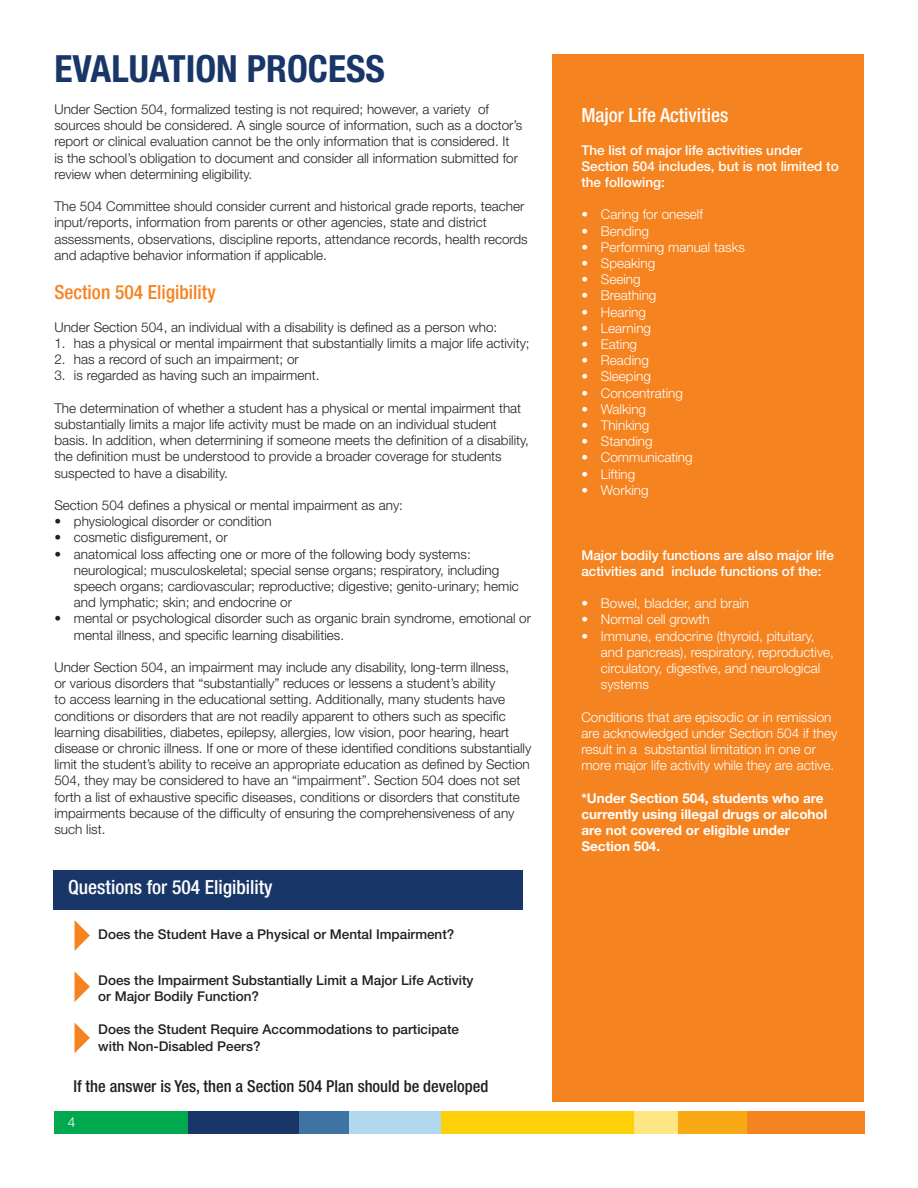
<style>
.page{position:relative;width:918px;height:1188px;background:#fff}
.page>*{position:absolute;margin:0;border:0;box-sizing:border-box;transform-origin:0 0}
.t1{font:700 condensed 37.5px "Helvetica Neue";color:#183667}
.t2{font:500 condensed 19.5px "Helvetica Neue";color:#fff}
.t3{font:500 condensed 19.5px "Helvetica Neue";color:#f58320}
.t4{font:500 condensed 16.5px "Helvetica Neue";color:#231f20}
.t5{font:300 13.8px "Helvetica Neue";color:#fff}
.t6{font:300 13.5px/16.2px "Helvetica Neue";color:#231f20}
.t7{font:300 13.5px/16.2px "Helvetica Neue";color:#fff}
.t8{font:500 13.5px/16.2px "Helvetica Neue";color:#231f20}
.t9{font:500 13.5px/16.2px "Helvetica Neue";color:#fff}
.t10{font:700 13.5px/16.2px "Helvetica Neue";color:#fff}
.s1{font-family:"Helvetica Neue LT Pro"}
</style>
<div class="page">
<div style="left:54px;top:1112px;width:160px;height:22px;background:#00a84e"></div>
<div style="left:189px;top:1112px;width:160px;height:22px;background:#183667"></div>
<div style="left:678px;top:1112px;width:187px;height:22px;background:#f58320"></div>
<svg style="left:299px;top:1112px;width:143px;height:22px;background:#89b4d3"></svg>
<div style="left:442px;top:1112px;width:192px;height:22px;background:#fdd008"></div>
<svg style="left:634px;top:1112px;width:112px;height:22px;background:#fac13f"></svg>
<div style="left:552px;top:54px;width:312px;height:1048px;background:#f58320"></div>
<div style="left:53px;top:870px;width:469px;height:39px;background:#183667"></div>
<svg style="left:75px;top:920px;width:15px;height:31px"></svg>
<svg style="left:75px;top:972px;width:15px;height:30px"></svg>
<svg style="left:75px;top:1023px;width:15px;height:30px"></svg>
<h1 class="t1" style="left:54px;top:46px;width:332px">EVALUATION PROCESS</h1>
<p class="t6" style="left:54px;top:101px;width:469px">Under Section 504, formalized testing is not required; however, a variety of sources should be considered. A single source of information, such as a doctor’s report or clinical evaluation cannot be the only information that is considered. It<br>is the school’s obligation to document and consider all information submitted for review when determining eligibility.</p>
<p class="t6" style="left:54px;top:198px;width:475px">The 504 Committee should consider current and historical grade reports, teacher input/reports, information from parents or other agencies, state and district assessments, observations, discipline reports, attendance records, health records and adaptive behavior information if applicable.</p>
<h2 class="t3" style="left:54px;top:281px;width:163px">Section 504 Eligibility</h2>
<p class="t6" style="left:54px;top:319px;width:444px">Under Section 504, an individual with a disability is defined as a person who:</p>
<p class="t6" style="left:54px;top:335px;width:477px"><span class="s1">1.</span> has a physical or mental impairment that substantially limits a major life activity;</p>
<p class="t6" style="left:54px;top:351px;width:246px"><span class="s1">2.</span> has a record of such an impairment; or</p>
<p class="t6" style="left:54px;top:367px;width:267px"><span class="s1">3.</span> is regarded as having such an impairment.</p>
<p class="t6" style="left:54px;top:400px;width:476px">The determination of whether a student has a physical or mental impairment that substantially limits a major life activity must be made on an individual student basis. In addition, when determining if someone meets the definition of a disability, the definition must be understood to provide a broader coverage for students suspected to have a disability.</p>
<p class="t6" style="left:54px;top:497px;width:350px">Section 504 defines a physical or mental impairment as any:</p>
<p class="t6" style="left:54px;top:513px;width:219px"><span class="s1">•</span> physiological disorder or condition</p>
<p class="t6" style="left:54px;top:529px;width:175px"><span class="s1">•</span> cosmetic disfigurement, or</p>
<p class="t6" style="left:74px;top:545px;width:446px;text-indent:-19px"><span class="s1">•</span> anatomical loss affecting one or more of the following body systems: neurological; musculoskeletal; special sense organs; respiratory, including speech organs; cardiovascular; reproductive; digestive; genito-urinary; hemic and lymphatic; skin; and endocrine or</p>
<p class="t6" style="left:74px;top:610px;width:459px;text-indent:-19px"><span class="s1">•</span> mental or psychological disorder such as organic brain syndrome, emotional or mental illness, and specific learning disabilities.</p>
<p class="t6" style="left:54px;top:659px;width:478px">Under Section 504, an impairment may include any disability, long-term illness,<br>or various disorders that “substantially” reduces or lessens a student’s ability<br>to access learning in the educational setting. Additionally, many students have conditions or disorders that are not readily apparent to others such as specific learning disabilities, diabetes, epilepsy, allergies, low vision, poor hearing, heart disease or chronic illness. If one or more of these identified conditions substantially limit the student’s ability to receive an appropriate education as defined by Section 504, they may be considered to have an “impairment”. Section 504 does not set forth a list of exhaustive specific diseases, conditions or disorders that constitute impairments because of the difficulty of ensuring the comprehensiveness of any such list.</p>
<h2 class="t2" style="left:68px;top:876px;width:206px">Questions for 504 Eligibility</h2>
<p class="t8" style="left:98px;top:926px;width:358px">Does the Student Have a Physical or Mental Impairment?</p>
<p class="t8" style="left:98px;top:972px;width:377px">Does the Impairment Substantially Limit a Major Life Activity or Major Bodily Function?</p>
<p class="t8" style="left:98px;top:1021px;width:362px">Does the Student Require Accommodations to participate with Non-Disabled Peers?</p>
<p class="t4" style="left:73px;top:1076px;width:416px">If the answer is Yes, then a Section 504 Plan should be developed</p>
<p class="t5" style="left:68px;top:1114px;width:9px">4</p>
<h2 class="t2" style="left:581px;top:104px;width:148px">Major Life Activities</h2>
<p class="t9" style="left:581px;top:142px;width:259px">The list of major life activities under<br>Section 504 includes, but is not limited to the following:</p>
<p class="t7" style="left:581px;top:206px;width:123px"><span class="s1">•</span> Caring for oneself</p>
<p class="t7" style="left:581px;top:222px;width:69px"><span class="s1">•</span> Bending</p>
<p class="t7" style="left:581px;top:239px;width:165px"><span class="s1">•</span> Performing manual tasks</p>
<p class="t7" style="left:581px;top:255px;width:75px"><span class="s1">•</span> Speaking</p>
<p class="t7" style="left:581px;top:271px;width:61px"><span class="s1">•</span> Seeing</p>
<p class="t7" style="left:581px;top:287px;width:77px"><span class="s1">•</span> Breathing</p>
<p class="t7" style="left:581px;top:303px;width:66px"><span class="s1">•</span> Hearing</p>
<p class="t7" style="left:581px;top:320px;width:71px"><span class="s1">•</span> Learning</p>
<p class="t7" style="left:581px;top:336px;width:57px"><span class="s1">•</span> Eating</p>
<p class="t7" style="left:581px;top:352px;width:69px"><span class="s1">•</span> Reading</p>
<p class="t7" style="left:581px;top:368px;width:71px"><span class="s1">•</span> Sleeping</p>
<p class="t7" style="left:581px;top:384px;width:103px"><span class="s1">•</span> Concentrating</p>
<p class="t7" style="left:581px;top:401px;width:66px"><span class="s1">•</span> Walking</p>
<p class="t7" style="left:581px;top:417px;width:69px"><span class="s1">•</span> Thinking</p>
<p class="t7" style="left:581px;top:433px;width:73px"><span class="s1">•</span> Standing</p>
<p class="t7" style="left:581px;top:449px;width:113px"><span class="s1">•</span> Communicating</p>
<p class="t7" style="left:581px;top:465px;width:55px"><span class="s1">•</span> Lifting</p>
<p class="t7" style="left:581px;top:482px;width:69px"><span class="s1">•</span> Working</p>
<p class="t9" style="left:581px;top:547px;width:254px">Major bodily functions are also major life activities and include functions of the:</p>
<p class="t7" style="left:581px;top:595px;width:169px"><span class="s1">•</span> Bowel, bladder, and brain</p>
<p class="t7" style="left:581px;top:611px;width:130px"><span class="s1">•</span> Normal cell growth</p>
<p class="t7" style="left:601px;top:627px;width:235px;text-indent:-19px"><span class="s1">•</span> Immune, endocrine (thyroid, pituitary, and pancreas), respiratory, reproductive, circulatory, digestive, and neurological systems</p>
<p class="t7" style="left:581px;top:708px;width:257px">Conditions that are episodic or in remission are acknowledged under Section 504 if they result in a substantial limitation in one or more major life activity while they are active.</p>
<p class="t10" style="left:581px;top:789px;width:247px">*Under Section 504, students who are currently using illegal drugs or alcohol are not covered or eligible under<br>Section 504.</p>
</div>
